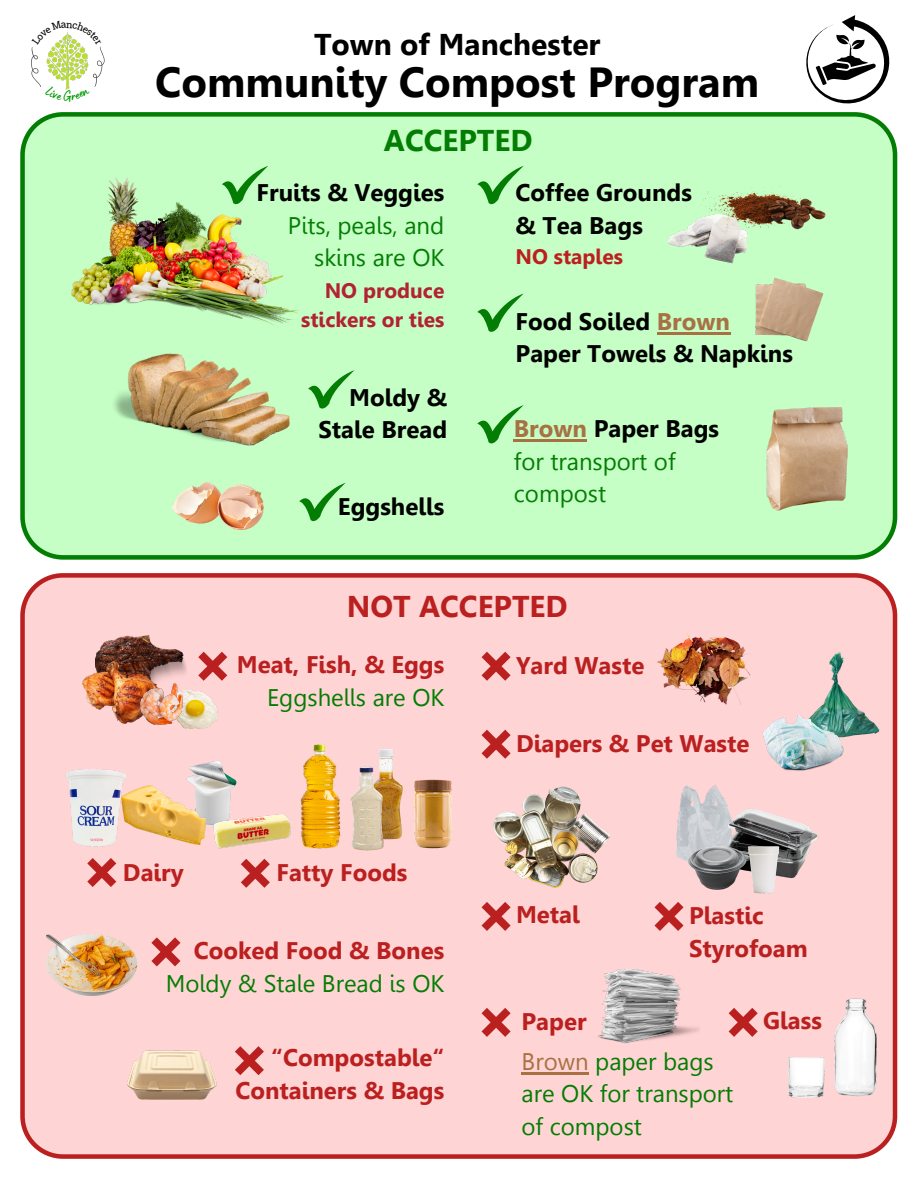
<style>
.page{position:relative;width:918px;height:1188px;background:#fff}
.page>*{position:absolute;margin:0;border:0;box-sizing:border-box;transform-origin:0 0}
.t1{font:700 42px "Gisha";color:#000}
.t2{font:700 30px "Gisha";color:#000}
.t3{font:700 30px "Gisha";color:#bb2020}
.t4{font:700 30px "Gisha";color:#037d03}
.t5{font:700 24px/32.7px "Gisha";color:#bb2020;text-align:right}
.t6{font:24px/32.7px "Gisha";color:#037d03}
.t7{font:700 24px/32.7px "Gisha";color:#000;text-align:right}
.t8{font:700 21px/29.2px "Gisha";color:#b22234;text-align:right}
.t9{font:700 21px "Gisha";color:#bb2020}
.s1{font-weight:400;color:#037d03}
.s2{color:#a87144}
.s3{font-weight:700;color:#a87144}
.s4{font-weight:700;color:#000}
</style>
<div class="page">
<div style="left:20px;top:573px;width:877px;height:586px;background:#ffd4d4"></div>
<div style="left:20px;top:112px;width:877px;height:448px;background:#c5ffc5"></div>
<img style="left:172px;top:483px;width:91px;height:47px">
<img style="left:70px;top:178px;width:231px;height:149px">
<img style="left:697px;top:180px;width:132px;height:55px">
<img style="left:661px;top:206px;width:91px;height:60px">
<img style="left:753px;top:275px;width:72px;height:67px">
<svg style="left:87px;top:858px;width:29px;height:29px"></svg>
<img style="left:95px;top:635px;width:91px;height:55px">
<img style="left:83px;top:661px;width:78px;height:62px">
<img style="left:172px;top:690px;width:45px;height:39px">
<img style="left:140px;top:684px;width:43px;height:40px">
<img style="left:47px;top:935px;width:91px;height:60px">
<img style="left:766px;top:407px;width:81px;height:104px">
<img style="left:111px;top:353px;width:179px;height:92px">
<img style="left:656px;top:631px;width:94px;height:75px">
<img style="left:127px;top:1049px;width:91px;height:54px">
<img style="left:791px;top:650px;width:93px;height:90px">
<img style="left:758px;top:709px;width:87px;height:64px">
<img style="left:779px;top:976px;width:106px;height:138px">
<img style="left:484px;top:779px;width:135px;height:116px">
<img style="left:598px;top:970px;width:101px;height:77px">
<hr style="left:657px;top:332px;width:73px;height:2px;background:#a87144">
<img style="left:298px;top:744px;width:44px;height:105px">
<img style="left:64px;top:769px;width:62px;height:79px">
<img style="left:181px;top:751px;width:60px;height:85px">
<img style="left:122px;top:786px;width:83px;height:58px">
<img style="left:211px;top:812px;width:80px;height:37px">
<img style="left:412px;top:778px;width:45px;height:71px">
<img style="left:368px;top:749px;width:35px;height:90px">
<img style="left:350px;top:765px;width:34px;height:85px">
<hr style="left:514px;top:439px;width:73px;height:3px;background:#a87144">
<hr style="left:522px;top:1072px;width:67px;height:2px;background:#a87144">
<svg style="left:806px;top:15px;width:84px;height:89px"></svg>
<svg style="left:222px;top:166px;width:46px;height:39px"></svg>
<svg style="left:308px;top:370px;width:46px;height:40px"></svg>
<svg style="left:299px;top:483px;width:46px;height:39px"></svg>
<svg style="left:477px;top:166px;width:46px;height:39px"></svg>
<svg style="left:477px;top:293px;width:46px;height:40px"></svg>
<svg style="left:477px;top:405px;width:46px;height:39px"></svg>
<svg style="left:241px;top:859px;width:29px;height:29px"></svg>
<svg style="left:198px;top:652px;width:29px;height:29px"></svg>
<svg style="left:151px;top:937px;width:29px;height:29px"></svg>
<svg style="left:235px;top:1046px;width:29px;height:29px"></svg>
<svg style="left:654px;top:902px;width:30px;height:29px"></svg>
<svg style="left:482px;top:652px;width:29px;height:29px"></svg>
<svg style="left:482px;top:730px;width:29px;height:29px"></svg>
<svg style="left:482px;top:1008px;width:29px;height:29px"></svg>
<img style="left:669px;top:775px;width:69px;height:95px">
<img style="left:683px;top:802px;width:136px;height:105px">
<img style="left:742px;top:842px;width:44px;height:56px">
<svg style="left:729px;top:1008px;width:29px;height:29px"></svg>
<svg style="left:482px;top:902px;width:29px;height:29px"></svg>
<svg style="left:31px;top:31px;width:74px;height:59px"></svg>
<p class="t2" style="left:314px;top:27px;width:288px">Town of Manchester</p>
<p class="t1" style="left:155px;top:58px;width:606px">Community Compost Program</p>
<p class="t4" style="left:384px;top:123px;width:150px">ACCEPTED</p>
<h2 class="t7" style="left:257px;top:176px;width:189px">Fruits &amp; Veggies<br><span class="s1">Pits, peals, and</span></h2>
<p class="t6" style="left:314px;top:242px;width:132px">skins are OK</p>
<h3 class="t8" style="left:301px;top:276px;width:145px">NO produce stickers or ties</h3>
<p class="t7" style="left:319px;top:381px;width:130px">Moldy &amp;<br>Stale Bread</p>
<p class="t7" style="left:338px;top:490px;width:108px">Eggshells</p>
<p class="t7" style="left:516px;top:176px;width:178px;text-align:left">Coffee Grounds &amp; Tea Bags</p>
<p class="t9" style="left:516px;top:244px;width:109px">NO staples</p>
<h3 class="t7" style="left:516px;top:305px;width:279px;text-align:left">Food Soiled <span class="s2">Brown<br></span>Paper Towels &amp; Napkins</h3>
<p class="t6" style="left:514px;top:413px;width:207px"><span class="s3">Brown</span> <span class="s4">Paper Bags </span>for transport of compost</p>
<p class="t3" style="left:347px;top:590px;width:222px">NOT ACCEPTED</p>
<h4 class="t5" style="left:237px;top:648px;width:209px">Meat, Fish, &amp; Eggs</h4>
<p class="t6" style="left:267px;top:681px;width:179px">Eggshells are OK</p>
<p class="t5" style="left:123px;top:856px;width:62px">Dairy</p>
<h4 class="t5" style="left:277px;top:856px;width:132px">Fatty Foods</h4>
<h3 class="t5" style="left:194px;top:934px;width:252px">Cooked Food &amp; Bones</h3>
<h3 class="t6" style="left:166px;top:967px;width:280px">Moldy &amp; Stale Bread is OK</h3>
<p class="t5" style="left:235px;top:1042px;width:211px">“Compostable“<br>Containers &amp; Bags</p>
<p class="t5" style="left:516px;top:649px;width:130px">Yard Waste</p>
<p class="t5" style="left:516px;top:728px;width:235px">Diapers &amp; Pet Waste</p>
<p class="t5" style="left:516px;top:899px;width:65px">Metal</p>
<p class="t5" style="left:522px;top:1006px;width:67px">Paper</p>
<p class="t5" style="left:689px;top:900px;width:76px">Plastic</p>
<p class="t5" style="left:689px;top:932px;width:120px">Styrofoam</p>
<p class="t5" style="left:763px;top:1004px;width:60px">Glass</p>
<p class="t6" style="left:522px;top:1045px;width:213px"><span class="s2">Brown</span> paper bags are OK for transport of compost</p>
</div>
